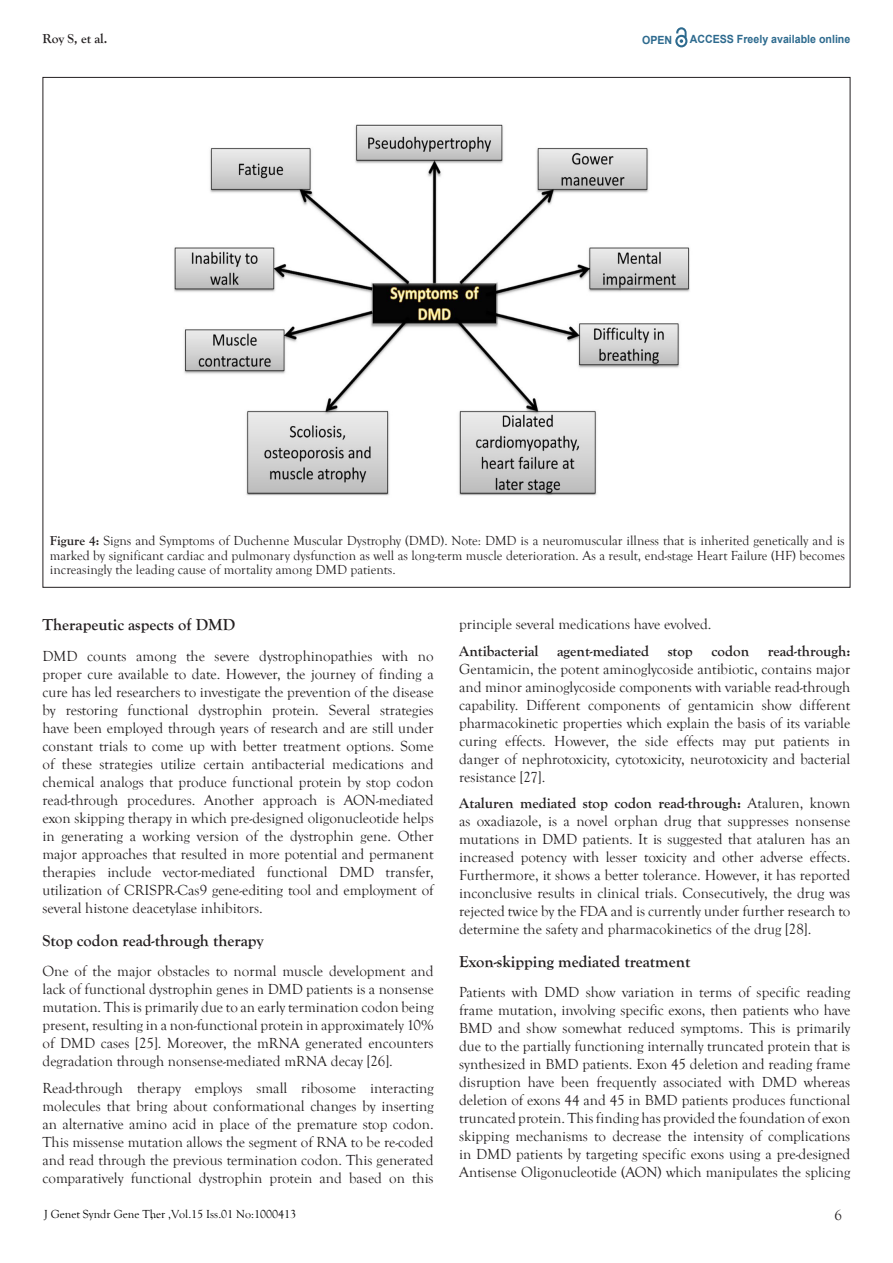
<style>
.page{position:relative;width:893px;height:1263px;background:#fff}
.page>*{position:absolute;margin:0;border:0;box-sizing:border-box;transform-origin:0 0}
.t1{font:700 16.5px "Goudy Old Style T";color:#231f20}
.t2{font:15px/18px "Goudy Old Style T";color:#231f20;text-align:justify}
.t3{font:700 15px "Goudy Old Style T";color:#231f20}
.t4{font:13.5px/14.5px "Goudy Old Style T";color:#231f20;text-align:justify}
.t5{font:700 13.5px "Goudy Old Style T";letter-spacing:-.005em;color:#231f20}
.t6{font:12px "Goudy Old Style T";color:#000}
.t7{font:12px "Goudy Old Style";color:#000}
.t8{font:700 11.25px "Arial";color:#2d6a8e;scale:.94 1}
.s1{font-weight:700}
.s2{font-family:"Goudy Old Style"}
</style>
<div class="page">
<svg style="left:675px;top:28px;width:12px;height:19px"></svg>
<img style="left:174px;top:124px;width:516px;height:372px">
<p class="t5" style="left:43px;top:31px;width:66px">Roy S, et al.</p>
<p class="t8" style="left:642px;top:32px;width:34px">OPEN</p>
<p class="t8" style="left:690px;top:32px;width:172px">ACCESS Freely available online</p>
<p class="t4" style="left:50px;top:534px;width:796px"><span class="s1">Figure 4:</span> Signs and Symptoms of Duchenne Muscular Dystrophy (DMD). Note: DMD is a neuromuscular illness that is inherited genetically and is marked by significant cardiac and pulmonary dysfunction as well as long-term muscle deterioration. As a result, end-stage Heart Failure (HF) becomes increasingly the leading cause of mortality among DMD patients.</p>
<p class="t1" style="left:43px;top:616px;width:194px">Therapeutic aspects of DMD</p>
<p class="t2" style="left:43px;top:647px;width:393px">DMD counts among the severe dystrophinopathies with no proper cure available to date. However, the journey of finding a cure has led researchers to investigate the prevention of the disease by restoring functional dystrophin protein. Several strategies have been employed through years of research and are still under constant trials to come up with better treatment options. Some of these strategies utilize certain antibacterial medications and chemical analogs that produce functional protein by stop codon read-through procedures. Another approach is AON-mediated exon skipping therapy in which pre-designed oligonucleotide helps in generating a working version of the dystrophin gene. Other major approaches that resulted in more potential and permanent therapies include vector-mediated functional DMD transfer, utilization of CRISPR-Cas9 gene-editing tool and employment of several histone deacetylase inhibitors.</p>
<p class="t1" style="left:43px;top:931px;width:223px">Stop codon read-through therapy</p>
<p class="t2" style="left:43px;top:963px;width:393px">One of the major obstacles to normal muscle development and lack of functional dystrophin genes in DMD patients is a nonsense mutation. This is primarily due to an early termination codon being present, resulting in a non-functional protein in approximately 10% of DMD cases [25]. Moreover, the mRNA generated encounters degradation through nonsense-mediated mRNA decay [26].</p>
<p class="t2" style="left:43px;top:1079px;width:393px">Read-through therapy employs small ribosome interacting molecules that bring about conformational changes by inserting an alternative amino acid in place of the premature stop codon.<br>This missense mutation allows the segment of RNA to be re-coded and read through the previous termination codon. This generated comparatively functional dystrophin protein and based on this</p>
<p class="t2" style="left:459px;top:615px;width:254px">principle several medications have evolved.</p>
<p class="t3" style="left:459px;top:642px;width:393px">Antibacterial agent-mediated stop codon read-through:</p>
<p class="t2" style="left:459px;top:660px;width:393px">Gentamicin, the potent aminoglycoside antibiotic, contains major and minor aminoglycoside components with variable read-through capability. Different components of gentamicin show different pharmacokinetic properties which explain the basis of its variable curing effects. However, the side effects may put patients in danger of nephrotoxicity, cytotoxicity, neurotoxicity and bacterial resistance [27].</p>
<p class="t2" style="left:459px;top:794px;width:393px"><span class="s1">Ataluren mediated stop codon read-through:</span> Ataluren, known as oxadiazole, is a novel orphan drug that suppresses nonsense mutations in DMD patients. It is suggested that ataluren has an increased potency with lesser toxicity and other adverse effects.<br>Furthermore, it shows a better tolerance. However, it has reported inconclusive results in clinical trials. Consecutively, the drug was rejected twice by the FDA and is currently under further research to determine the safety and pharmacokinetics of the drug [28].</p>
<p class="t1" style="left:459px;top:952px;width:233px">Exon-skipping mediated treatment</p>
<p class="t2" style="left:459px;top:984px;width:393px">Patients with DMD show variation in terms of specific reading frame mutation, involving specific exons, then patients who have BMD and show somewhat reduced symptoms. This is primarily due to the partially functioning internally truncated protein that is synthesized in BMD patients. Exon 45 deletion and reading frame disruption have been frequently associated with DMD whereas deletion of exons 44 and 45 in BMD patients produces functional truncated protein. This finding has provided the foundation of exon skipping mechanisms to decrease the intensity of complications in DMD patients by targeting specific exons using a pre-designed Antisense Oligonucleotide (AON) which manipulates the splicing</p>
<p class="t7" style="left:44px;top:1207px;width:123px">J Genet Syndr Gene Ther</p>
<p class="t6" style="left:150px;top:1207px;width:147px">, <span class="s2">.</span> ,Vol.15 Iss.01 No:1000413</p>
<p class="t2" style="left:834px;top:1207px;width:9px">6</p>
</div>
